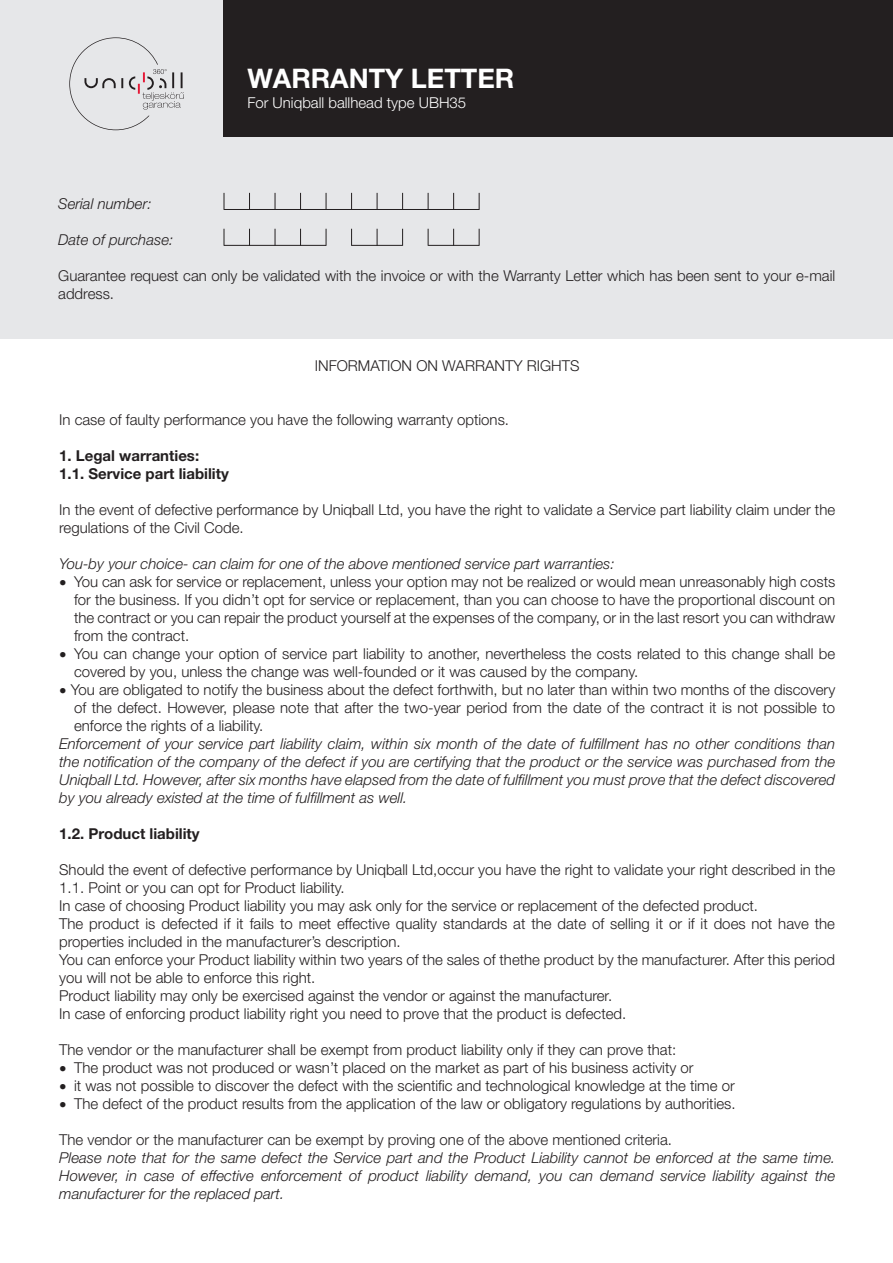
<style>
.page{position:relative;width:893px;height:1263px;background:#fff}
.page>*{position:absolute;margin:0;border:0;box-sizing:border-box;transform-origin:0 0}
.t1{font:700 27px "Helvetica Neue LT Pro";color:#fff}
.t2{font:300 15px/18px "Helvetica Neue LT Pro";color:#231f20}
.t3{font:italic 300 15px/18px "Helvetica Neue LT Pro";color:#231f20;text-align:justify}
.t4{font:700 15px "Helvetica Neue LT Pro";color:#231f20}
.t5{font:300 15px "Helvetica Neue LT Pro";color:#fff}
</style>
<div class="page">
<div style="left:0;top:0;width:893px;height:338px;background:#e6e7e9"></div>
<div style="left:224px;top:0;width:669px;height:136px;background:#231f20"></div>
<svg style="left:69px;top:37px;width:115px;height:93px"></svg>
<hr style="left:224px;top:209px;width:255px;height:1px;background:#231f20">
<hr style="left:428px;top:245px;width:51px;height:1px;background:#231f20">
<hr style="left:352px;top:245px;width:51px;height:1px;background:#231f20">
<hr style="left:224px;top:245px;width:102px;height:1px;background:#231f20">
<svg style="left:224px;top:193px;width:1px;height:16px"></svg>
<svg style="left:249px;top:193px;width:1px;height:16px"></svg>
<svg style="left:275px;top:193px;width:1px;height:16px"></svg>
<svg style="left:300px;top:193px;width:1px;height:16px"></svg>
<svg style="left:326px;top:193px;width:1px;height:16px"></svg>
<svg style="left:351px;top:193px;width:1px;height:16px"></svg>
<svg style="left:377px;top:193px;width:1px;height:16px"></svg>
<svg style="left:402px;top:193px;width:1px;height:16px"></svg>
<svg style="left:428px;top:193px;width:1px;height:16px"></svg>
<svg style="left:453px;top:193px;width:1px;height:16px"></svg>
<svg style="left:479px;top:193px;width:1px;height:17px"></svg>
<svg style="left:224px;top:229px;width:1px;height:17px"></svg>
<svg style="left:249px;top:229px;width:1px;height:16px"></svg>
<svg style="left:275px;top:229px;width:1px;height:17px"></svg>
<svg style="left:300px;top:229px;width:1px;height:16px"></svg>
<svg style="left:326px;top:229px;width:1px;height:17px"></svg>
<svg style="left:351px;top:229px;width:1px;height:17px"></svg>
<svg style="left:377px;top:229px;width:1px;height:17px"></svg>
<svg style="left:402px;top:229px;width:1px;height:17px"></svg>
<svg style="left:428px;top:229px;width:1px;height:17px"></svg>
<svg style="left:453px;top:229px;width:1px;height:16px"></svg>
<svg style="left:479px;top:229px;width:1px;height:17px"></svg>
<p class="t1" style="left:247px;top:62px;width:268px">WARRANTY LETTER</p>
<p class="t5" style="left:247px;top:93px;width:220px">For Uniqball ballhead type UBH35</p>
<p class="t3" style="left:58px;top:195px;width:95px">Serial number:</p>
<p class="t3" style="left:58px;top:231px;width:117px">Date of purchase:</p>
<p class="t2" style="left:58px;top:267px;width:778px">Guarantee request can only be validated with the invoice or with the Warranty Letter which has been sent to your e-mail address.</p>
<p class="t2" style="left:315px;top:357px;width:266px">INFORMATION ON WARRANTY RIGHTS</p>
<p class="t2" style="left:59px;top:411px;width:451px">In case of faulty performance you have the following warranty options.</p>
<p class="t4" style="left:59px;top:447px;width:141px">1. Legal warranties:</p>
<p class="t4" style="left:59px;top:465px;width:171px">1.1. Service part liability</p>
<p class="t2" style="left:59px;top:501px;width:777px">In the event of defective performance by Uniqball Ltd, you have the right to validate a Service part liability claim under the regulations of the Civil Code.</p>
<p class="t3" style="left:59px;top:555px;width:557px">You-by your choice- can claim for one of the above mentioned service part warranties:</p>
<p class="t2" style="left:74px;top:573px;width:763px;text-align:justify;text-indent:-15px">• You can ask for service or replacement, unless your option may not be realized or would mean unreasonably high costs for the business. If you didn’t opt for service or replacement, than you can choose to have the proportional discount on the contract or you can repair the product yourself at the expenses of the company, or in the last resort you can withdraw from the contract.</p>
<p class="t2" style="left:74px;top:645px;width:763px;text-indent:-15px">• You can change your option of service part liability to another, nevertheless the costs related to this change shall be covered by you, unless the change was well-founded or it was caused by the company.</p>
<p class="t2" style="left:74px;top:681px;width:763px;text-align:justify;text-indent:-15px">• You are obligated to notify the business about the defect forthwith, but no later than within two months of the discovery of the defect. However, please note that after the two-year period from the date of the contract it is not possible to enforce the rights of a liability.</p>
<p class="t3" style="left:59px;top:735px;width:778px">Enforcement of your service part liability claim, within six month of the date of fulfillment has no other conditions than the notification of the company of the defect if you are certifying that the product or the service was purchased from the Uniqball Ltd. However, after six months have elapsed from the date of fulfillment you must prove that the defect discovered by you already existed at the time of fulfillment as well.</p>
<p class="t4" style="left:59px;top:825px;width:142px">1.2. Product liability</p>
<p class="t2" style="left:59px;top:861px;width:778px">Should the event of defective performance by Uniqball Ltd,occur you have the right to validate your right described in the<br>1.1. Point or you can opt for Product liability.</p>
<p class="t2" style="left:59px;top:897px;width:700px">In case of choosing Product liability you may ask only for the service or replacement of the defected product.</p>
<p class="t2" style="left:59px;top:915px;width:777px">The product is defected if it fails to meet effective quality standards at the date of selling it or if it does not have the properties included in the manufacturer’s description.</p>
<p class="t2" style="left:59px;top:951px;width:777px">You can enforce your Product liability within two years of the sales of thethe product by the manufacturer. After this period you will not be able to enforce this right.</p>
<p class="t2" style="left:59px;top:987px;width:554px">Product liability may only be exercised against the vendor or against the manufacturer.</p>
<p class="t2" style="left:59px;top:1005px;width:569px">In case of enforcing product liability right you need to prove that the product is defected.</p>
<p class="t2" style="left:59px;top:1041px;width:619px">The vendor or the manufacturer shall be exempt from product liability only if they can prove that:</p>
<p class="t2" style="left:59px;top:1059px;width:636px">• The product was not produced or wasn’t placed on the market as part of his business activity or</p>
<p class="t2" style="left:59px;top:1077px;width:677px">• it was not possible to discover the defect with the scientific and technological knowledge at the time or</p>
<p class="t2" style="left:59px;top:1095px;width:678px">• The defect of the product results from the application of the law or obligatory regulations by authorities.</p>
<p class="t2" style="left:59px;top:1131px;width:614px">The vendor or the manufacturer can be exempt by proving one of the above mentioned criteria.</p>
<p class="t3" style="left:59px;top:1149px;width:778px">Please note that for the same defect the Service part and the Product Liability cannot be enforced at the same time.<br>However, in case of effective enforcement of product liability demand, you can demand service liability against the manufacturer for the replaced part.</p>
</div>
